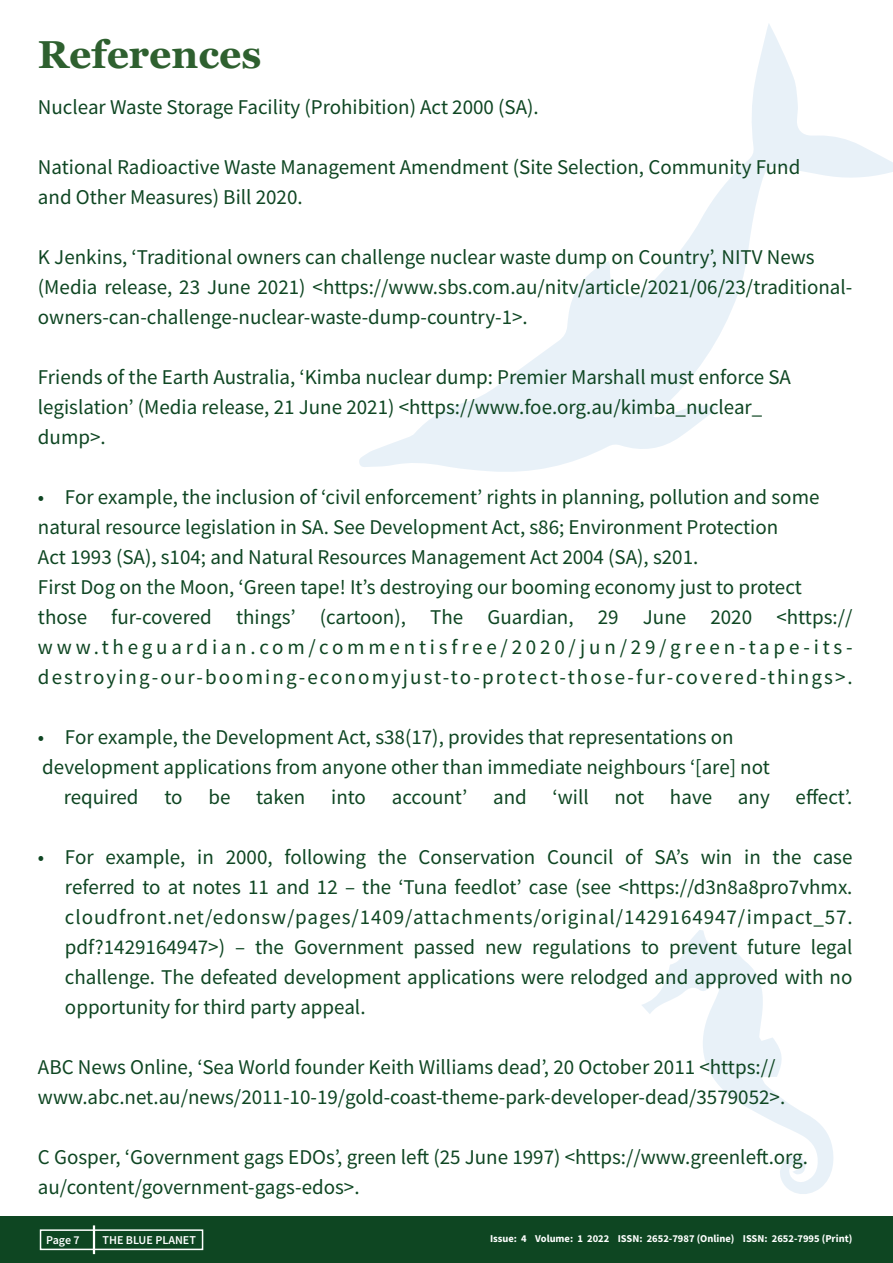
<style>
.page{position:relative;width:893px;height:1263px;background:#fff}
.page>*{position:absolute;margin:0;border:0;box-sizing:border-box;transform-origin:0 0}
.t1{font:700 39px "Georgia";color:#2e602f}
.t2{font:21px/30px "Source Sans Pro";color:#0e4622;text-align:justify}
.t3{font:600 12px "Source Sans Pro";color:#fff}
.t4{font:700 10.5px "Source Sans Pro";color:#fff}
</style>
<div class="page">
<svg style="left:642px;top:930px;width:191px;height:264px"></svg>
<svg style="left:359px;top:24px;width:534px;height:448px"></svg>
<div style="left:0;top:1216px;width:893px;height:47px;background:#0e4622"></div>
<hr style="left:93px;top:1225px;width:2px;height:29px;background:#fff">
<div style="left:40px;top:1229px;width:163px;height:21px;border:2px solid #fff"></div>
<p class="t1" style="left:38px;top:29px;width:225px">References</p>
<p class="t2" style="left:38px;top:92px;width:502px">Nuclear Waste Storage Facility (Prohibition) Act 2000 (SA).</p>
<p class="t2" style="left:38px;top:152px;width:764px">National Radioactive Waste Management Amendment (Site Selection, Community Fund</p>
<p class="t2" style="left:38px;top:182px;width:266px">and Other Measures) Bill 2020.</p>
<p class="t2" style="left:38px;top:242px;width:778px">K Jenkins, ‘Traditional owners can challenge nuclear waste dump on Country’, NITV News</p>
<p class="t2" style="left:38px;top:272px;width:816px">(Media release, 23 June 2021) &lt;https://www.sbs.com.au/nitv/article/2021/06/23/traditional&shy;owners-can-challenge-nuclear-waste-dump-country-1&gt;.</p>
<p class="t2" style="left:38px;top:362px;width:755px">Friends of the Earth Australia, ‘Kimba nuclear dump: Premier Marshall must enforce SA</p>
<p class="t2" style="left:38px;top:392px;width:726px">legislation’ (Media release, 21 June 2021) &lt;https://www.foe.org.au/kimba_nuclear_</p>
<p class="t2" style="left:38px;top:422px;width:69px">dump&gt;.</p>
<p class="t2" style="left:38px;top:482px;width:783px">• For example, the inclusion of ‘civil enforcement’ rights in planning, pollution and some</p>
<p class="t2" style="left:38px;top:512px;width:742px">natural resource legislation in SA. See Development Act, s86; Environment Protection</p>
<p class="t2" style="left:38px;top:542px;width:662px">Act 1993 (SA), s104; and Natural Resources Management Act 2004 (SA), s201.</p>
<p class="t2" style="left:38px;top:572px;width:765px">First Dog on the Moon, ‘Green tape! It’s destroying our booming economy just to protect</p>
<p class="t2" style="left:38px;top:602px;width:816px">those fur-covered things’ (cartoon), The Guardian, 29 June 2020 &lt;https:// www.theguardian.com/commentisfree/2020/jun/29/green-tape-its&shy;destroying-our-booming-economyjust-to-protect-those-fur-covered-things&gt;.</p>
<p class="t2" style="left:38px;top:722px;width:697px">• For example, the Development Act, s38(17), provides that representations on</p>
<p class="t2" style="left:42px;top:752px;width:729px">development applications from anyone other than immediate neighbours ‘[are] not</p>
<p class="t2" style="left:64px;top:782px;width:790px">required to be taken into account’ and ‘will not have any effect’.</p>
<p class="t2" style="left:65px;top:842px;width:789px;text-indent:-27px">• For example, in 2000, following the Conservation Council of SA’s win in the case referred to at notes 11 and 12 – the ‘Tuna feedlot’ case (see &lt;https://d3n8a8pro7vhmx. cloudfront.net/edonsw/pages/1409/attachments/original/1429164947/impact_57. pdf?1429164947&gt;) – the Government passed new regulations to prevent future legal challenge. The defeated development applications were relodged and approved with no opportunity for third party appeal.</p>
<p class="t2" style="left:38px;top:1052px;width:739px">ABC News Online, ‘Sea World founder Keith Williams dead’, 20 October 2011 &lt;https://</p>
<p class="t2" style="left:38px;top:1082px;width:749px">www.abc.net.au/news/2011-10-19/gold-coast-theme-park-developer-dead/3579052&gt;.</p>
<p class="t2" style="left:38px;top:1142px;width:771px">C Gosper, ‘Government gags EDOs’, green left (25 June 1997) &lt;https://www.greenleft.org.</p>
<p class="t2" style="left:38px;top:1172px;width:323px">au/content/government-gags-edos&gt;.</p>
<p class="t3" style="left:46px;top:1232px;width:35px">Page 7</p>
<p class="t3" style="left:102px;top:1232px;width:95px">THE BLUE PLANET</p>
<p class="t4" style="left:490px;top:1232px;width:364px">Issue: 4 Volume: 1 2022 ISSN: 2652-7987 (Online) ISSN: 2652-7995 (Print)</p>
</div>
